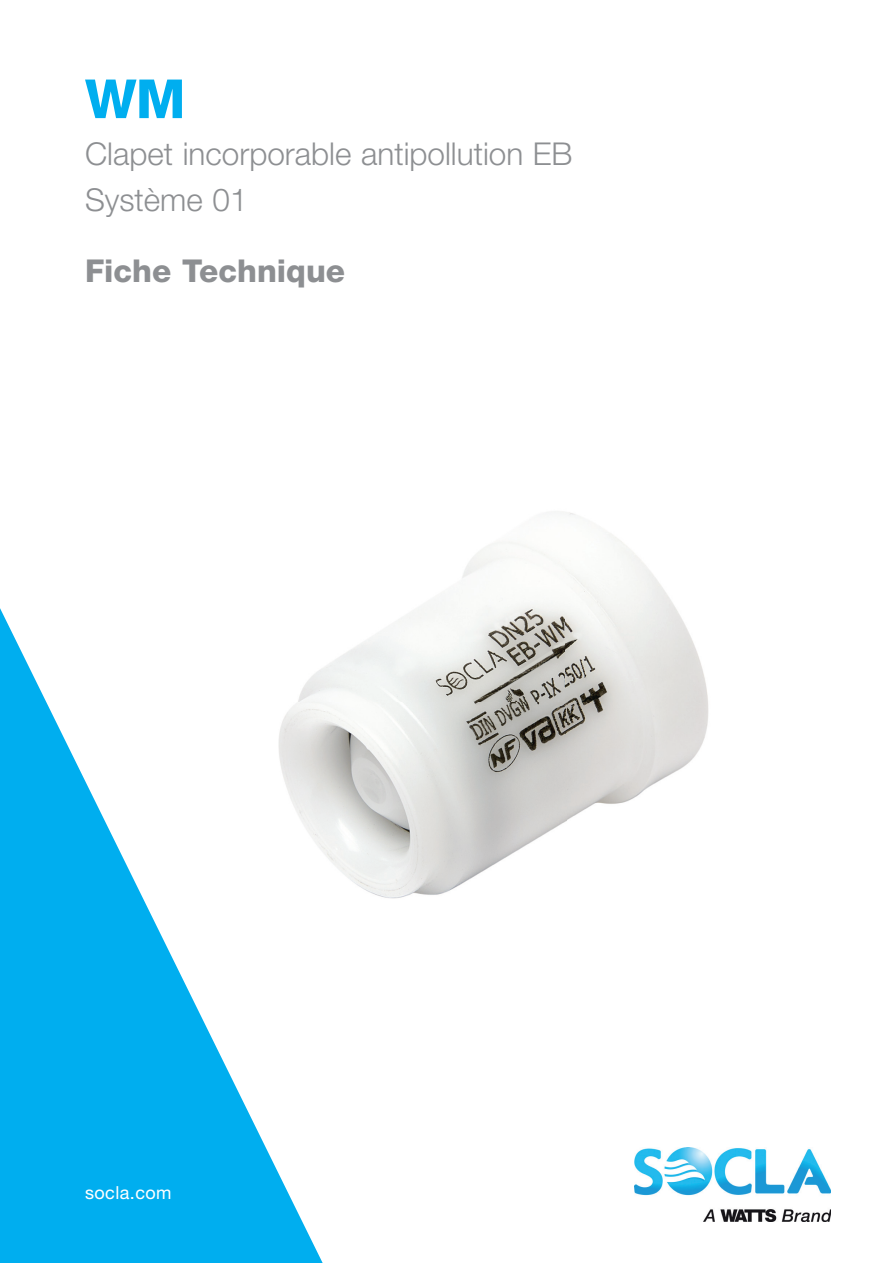
<style>
.page{position:relative;width:893px;height:1263px;background:#fff}
.page>*{position:absolute;margin:0;border:0;box-sizing:border-box;transform-origin:0 0}
.t1{font:800 54px "Helvetica Neue LT Std";color:#00aeef}
.t2{font:300 31.5px/46.5px "Helvetica Neue LT Std";color:#8d8f92}
.t3{font:800 31.5px "Helvetica Neue LT Std";color:#8d8f92}
.t4{font:18px "Helvetica Neue LT Std";letter-spacing:.025em;color:#fff}
</style>
<div class="page">
<img style="left:634px;top:1147px;width:196px;height:75px">
<svg style="left:0;top:608px;width:323px;height:655px;fill:#00aeef"></svg>
<img style="left:278px;top:512px;width:431px;height:390px">
<h1 class="t1" style="left:85px;top:67px;width:102px">WM</h1>
<p class="t2" style="left:85px;top:129px;width:489px">Clapet incorporable antipollution EB<br>Système 01</p>
<p class="t3" style="left:85px;top:252px;width:262px">Fiche Technique</p>
<p class="t4" style="left:85px;top:1182px;width:88px">socla.com</p>
</div>
